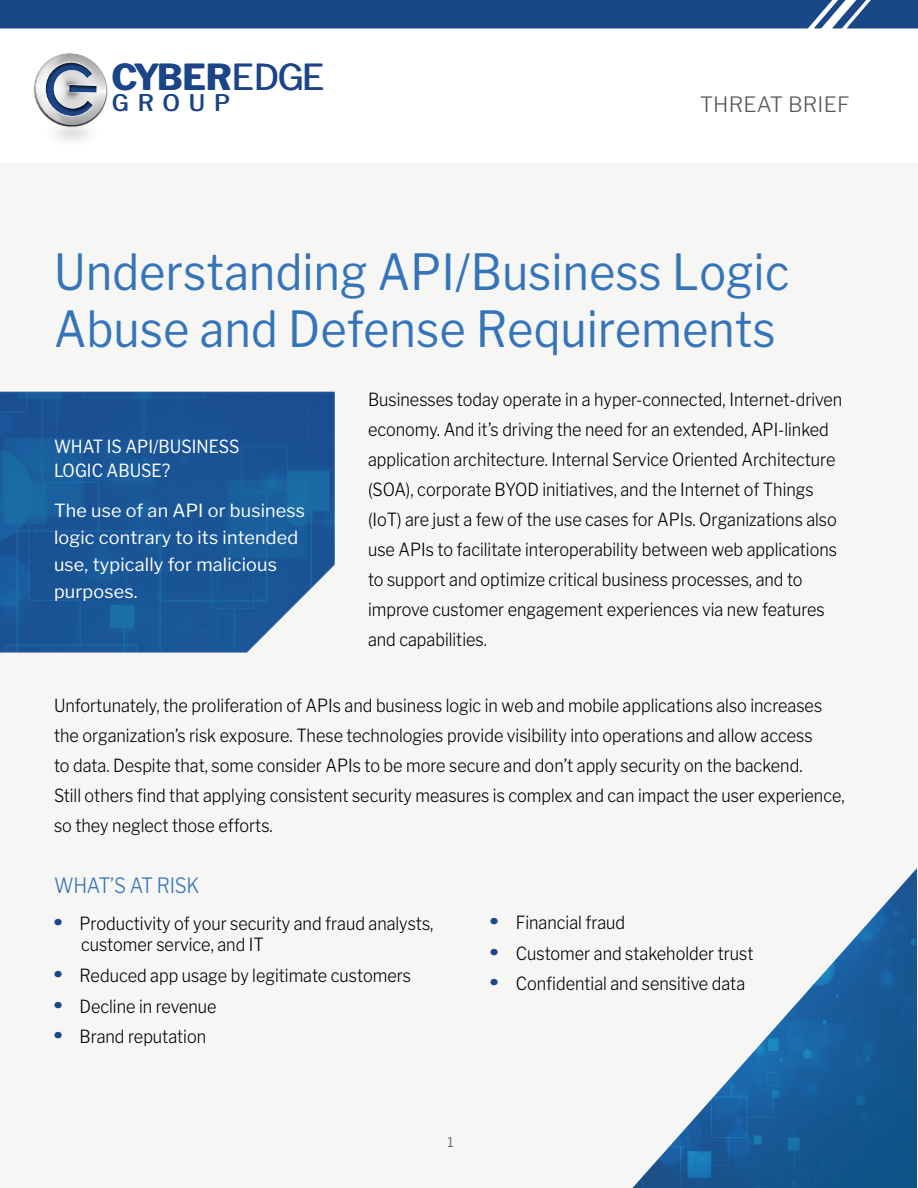
<style>
.page{position:relative;width:918px;height:1188px;background:#fff}
.page>*{position:absolute;margin:0;border:0;box-sizing:border-box;transform-origin:0 0}
.t1{font:49.5px/57px "Libre Franklin";letter-spacing:.01em;color:#3674ba;scale:.9 1}
.t2{font:700 35.4px "Libre Franklin";letter-spacing:-.04em;color:#1b4587}
.t3{font:22.65px "Libre Franklin";letter-spacing:.4em;color:#1b4587}
.t4{font:300 21px "Libre Franklin";letter-spacing:-.01em;color:#3674ba;scale:.9 1}
.t5{font:300 21px "Libre Franklin";letter-spacing:.01em;color:#58595b}
.t6{font:300 18px/30px "Libre Franklin";color:#000;scale:.9 1}
.t7{font:18px/27px "Libre Franklin";letter-spacing:.01em;color:#fff}
.t8{font:18px/24px "Libre Franklin";letter-spacing:.01em;color:#fff;scale:.9 1}
.t9{font:300 13.5px "Libre Franklin";color:#58595b}
.s1{font-weight:400}
.s2{font-weight:900;font-size:21px;color:#1a4787}
</style>
<div class="page">
<div style="left:0;top:162px;width:918px;height:1026px;background:#f6f6f4"></div>
<img style="left:632px;top:868px;width:285px;height:320px">
<div style="left:0;top:0;width:918px;height:28px;background:#1a4787"></div>
<img style="left:36px;top:54px;width:71px;height:48px">
<img style="left:36px;top:102px;width:70px;height:39px">
<svg style="left:46px;top:63px;width:51px;height:53px;background:#919eb2"></svg>
<svg style="left:0;top:392px;width:335px;height:261px;background:#245e9c"></svg>
<p class="t2" style="left:112px;top:55px;width:214px">CYBER<span class="s1">EDGE</span></p>
<p class="t3" style="left:113px;top:89px;width:119px">GROUP</p>
<p class="t5" style="left:700px;top:91px;width:151px">THREAT BRIEF</p>
<p class="t1" style="left:54px;top:244px;width:818px">Understanding API/Business Logic<br>Abuse and Defense Requirements</p>
<p class="t6" style="left:368px;top:385px;width:528px">Businesses today operate in a hyper-connected, Internet-driven economy. And it’s driving the need for an extended, API-linked application architecture. Internal Service Oriented Architecture (SOA), corporate BYOD initiatives, and the Internet of Things (IoT) are just a few of the use cases for APIs. Organizations also use APIs to facilitate interoperability between web applications to support and optimize critical business processes, and to improve customer engagement experiences via new features and capabilities.</p>
<p class="t8" style="left:54px;top:434px;width:208px">WHAT IS API/BUSINESS<br>LOGIC ABUSE?</p>
<p class="t7" style="left:54px;top:497px;width:253px">The use of an API or business logic contrary to its intended use, typically for malicious purposes.</p>
<p class="t6" style="left:54px;top:690px;width:880px">Unfortunately, the proliferation of APIs and business logic in web and mobile applications also increases the organization’s risk exposure. These technologies provide visibility into operations and allow access<br>to data. Despite that, some consider APIs to be more secure and don’t apply security on the backend.<br>Still others find that applying consistent security measures is complex and can impact the user experience, so they neglect those efforts.</p>
<p class="t4" style="left:54px;top:872px;width:163px">WHAT’S AT RISK</p>
<p class="t6" style="left:81px;top:913px;width:393px;line-height:21px;text-indent:-27px"><span class="s2">•</span> Productivity of your security and fraud analysts, customer service, and IT</p>
<p class="t6" style="left:54px;top:960px;width:398px"><span class="s2">•</span> Reduced app usage by legitimate customers</p>
<p class="t6" style="left:54px;top:991px;width:182px"><span class="s2">•</span> Decline in revenue</p>
<p class="t6" style="left:54px;top:1022px;width:171px"><span class="s2">•</span> Brand reputation</p>
<p class="t9" style="left:447px;top:1134px;width:8px">1</p>
<p class="t6" style="left:490px;top:907px;width:151px"><span class="s2">•</span> Financial fraud</p>
<p class="t6" style="left:490px;top:938px;width:294px"><span class="s2">•</span> Customer and stakeholder trust</p>
<p class="t6" style="left:490px;top:969px;width:285px"><span class="s2">•</span> Confidential and sensitive data</p>
</div>
